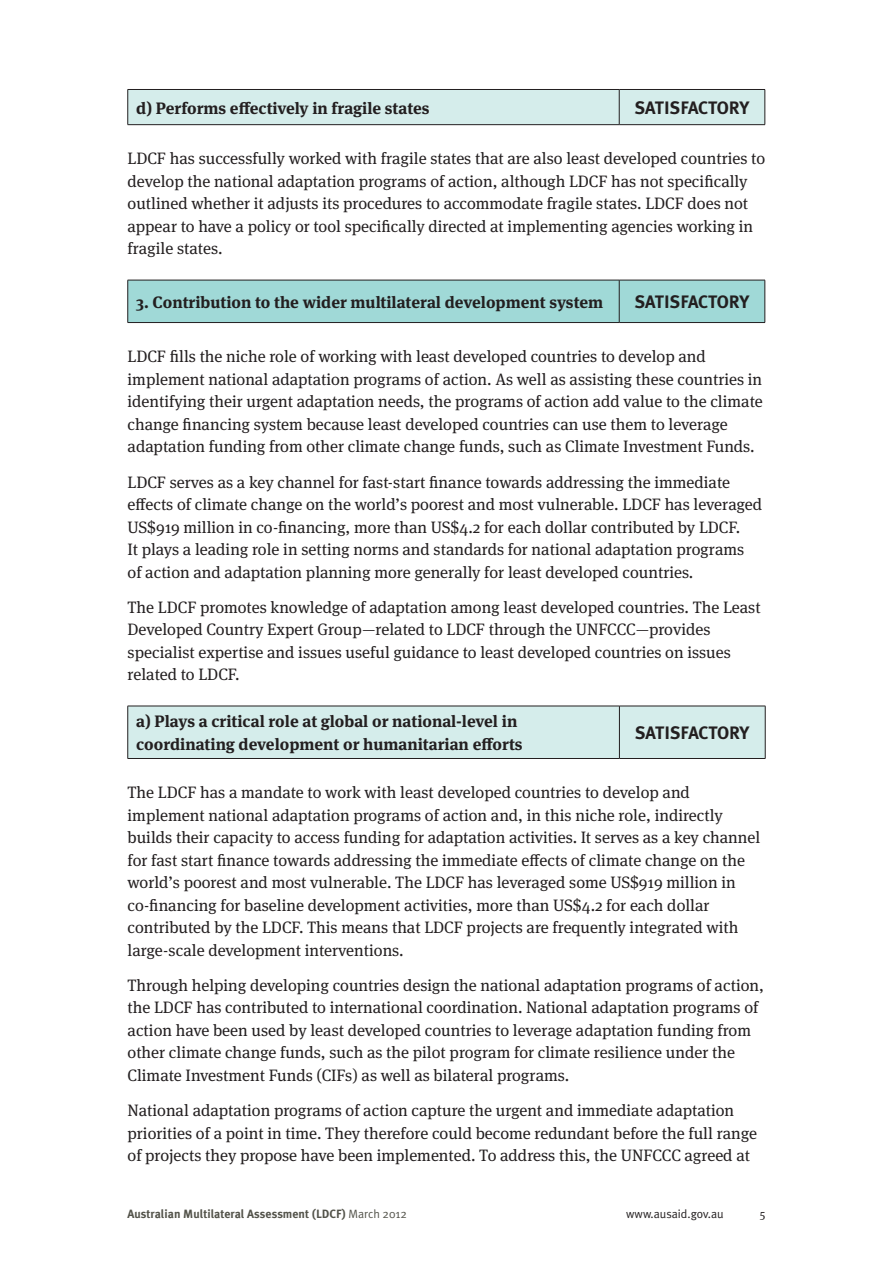
<style>
.page{position:relative;width:893px;height:1263px;background:#fff}
.page>*{position:absolute;margin:0;border:0;box-sizing:border-box;transform-origin:0 0}
._08bbbb_RIGHT_COLUMN{font:700 18px "Meta Plus";color:#231f20}
._04__BODY_TEXT{font:16.5px/22.5px "Meta Serif OT";color:#231f20}
._04__BODY_TEXT-2{font:700 16.5px/22.5px "Meta Serif OT";color:#231f20}
.t1{font:700 12px "Meta Plus";color:#53534a}
.t2{font:12px "Meta Plus Normal";color:#231f20}
.t3{font:12px "Meta Serif OT";color:#231f20}
.s1{font-family:"Meta Plus Normal";font-weight:400}
</style>
<div class="page">
<div style="left:128px;top:90px;width:637px;height:34px;background:#d5edeb"></div>
<hr style="left:619px;top:90px;width:1px;height:34px;background:#231f20">
<hr style="left:128px;top:89px;width:491px;height:1px;background:#231f20">
<hr style="left:127px;top:90px;width:1px;height:34px;background:#231f20">
<hr style="left:619px;top:89px;width:146px;height:1px;background:#231f20">
<hr style="left:765px;top:90px;width:1px;height:34px;background:#231f20">
<hr style="left:128px;top:124px;width:491px;height:1px;background:#231f20">
<hr style="left:619px;top:124px;width:146px;height:1px;background:#231f20">
<div style="left:128px;top:281px;width:637px;height:41px;background:#a0d9d7"></div>
<hr style="left:128px;top:280px;width:491px;height:1px;background:#231f20">
<hr style="left:619px;top:280px;width:146px;height:1px;background:#231f20">
<hr style="left:619px;top:280px;width:1px;height:42px;background:#231f20">
<hr style="left:128px;top:322px;width:491px;height:1px;background:#231f20">
<hr style="left:619px;top:322px;width:146px;height:1px;background:#231f20">
<hr style="left:127px;top:280px;width:1px;height:42px;background:#231f20">
<hr style="left:765px;top:280px;width:1px;height:42px;background:#231f20">
<div style="left:128px;top:707px;width:637px;height:51px;background:#d5edeb"></div>
<hr style="left:619px;top:706px;width:1px;height:52px;background:#231f20">
<hr style="left:128px;top:706px;width:491px;height:1px;background:#231f20">
<hr style="left:127px;top:706px;width:1px;height:52px;background:#231f20">
<hr style="left:619px;top:706px;width:146px;height:1px;background:#231f20">
<hr style="left:765px;top:706px;width:1px;height:52px;background:#231f20">
<hr style="left:128px;top:758px;width:491px;height:1px;background:#231f20">
<hr style="left:619px;top:758px;width:146px;height:1px;background:#231f20">
<p class="_04__BODY_TEXT-2" style="left:136px;top:97px;width:295px">d) Performs effectively in fragile states</p>
<p class="_08bbbb_RIGHT_COLUMN" style="left:635px;top:97px;width:116px">SATISFACTORY</p>
<p class="_04__BODY_TEXT" style="left:128px;top:148px;width:639px">LDCF has successfully worked with fragile states that are also least developed countries to develop the national adaptation programs of action, although LDCF has not specifically outlined whether it adjusts its procedures to accommodate fragile states. LDCF does not appear to have a policy or tool specifically directed at implementing agencies working in fragile states.</p>
<p class="_04__BODY_TEXT-2" style="left:136px;top:291px;width:468px">3. Contribution to the wider multilateral development system</p>
<p class="_08bbbb_RIGHT_COLUMN" style="left:635px;top:292px;width:116px">SATISFACTORY</p>
<p class="_04__BODY_TEXT" style="left:128px;top:346px;width:637px">LDCF fills the niche role of working with least developed countries to develop and implement national adaptation programs of action. As well as assisting these countries in identifying their urgent adaptation needs, the programs of action add value to the climate change financing system because least developed countries can use them to leverage adaptation funding from other climate change funds, such as Climate Investment Funds.</p>
<p class="_04__BODY_TEXT" style="left:128px;top:471px;width:636px">LDCF serves as a key channel for fast-start finance towards addressing the immediate effects of climate change on the world’s poorest and most vulnerable. LDCF has leveraged US$919 million in co-financing, more than US$4.2 for each dollar contributed by LDCF.<br>It plays a leading role in setting norms and standards for national adaptation programs of action and adaptation planning more generally for least developed countries.</p>
<p class="_04__BODY_TEXT" style="left:128px;top:596px;width:635px">The LDCF promotes knowledge of adaptation among least developed countries. The Least Developed Country Expert Group—related to LDCF through the UNFCCC—provides specialist expertise and issues useful guidance to least developed countries on issues related to LDCF.</p>
<p class="_04__BODY_TEXT-2" style="left:136px;top:711px;width:388px">a) Plays a critical role at global or national-level in coordinating development or humanitarian efforts</p>
<p class="_08bbbb_RIGHT_COLUMN" style="left:635px;top:722px;width:116px">SATISFACTORY</p>
<p class="_04__BODY_TEXT" style="left:128px;top:782px;width:634px">The LDCF has a mandate to work with least developed countries to develop and implement national adaptation programs of action and, in this niche role, indirectly builds their capacity to access funding for adaptation activities. It serves as a key channel for fast start finance towards addressing the immediate effects of climate change on the world’s poorest and most vulnerable. The LDCF has leveraged some US$919 million in co-financing for baseline development activities, more than US$4.2 for each dollar contributed by the LDCF. This means that LDCF projects are frequently integrated with large-scale development interventions.</p>
<p class="_04__BODY_TEXT" style="left:128px;top:974px;width:638px">Through helping developing countries design the national adaptation programs of action, the LDCF has contributed to international coordination. National adaptation programs of action have been used by least developed countries to leverage adaptation funding from other climate change funds, such as the pilot program for climate resilience under the Climate Investment Funds (CIFs) as well as bilateral programs.</p>
<p class="_04__BODY_TEXT" style="left:128px;top:1100px;width:631px">National adaptation programs of action capture the urgent and immediate adaptation priorities of a point in time. They therefore could become redundant before the full range of projects they propose have been implemented. To address this, the UNFCCC agreed at</p>
<p class="t1" style="left:128px;top:1207px;width:281px">Australian Multilateral Assessment (LDCF) <span class="s1">March 2012</span></p>
<p class="t2" style="left:626px;top:1207px;width:99px">www.ausaid.gov.au</p>
<p class="t3" style="left:760px;top:1207px;width:7px">5</p>
</div>
